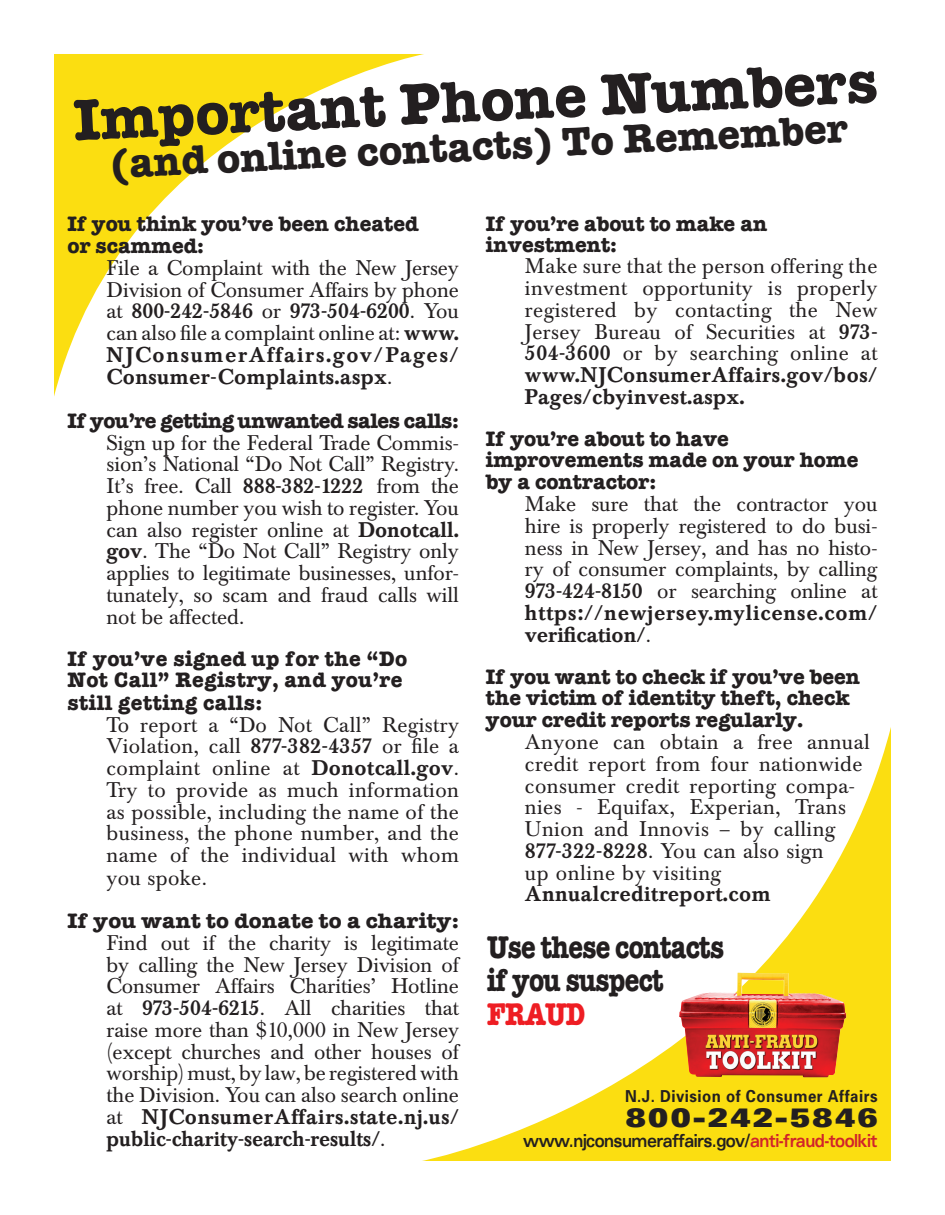
<style>
.page{position:relative;width:945px;height:1215px;background:#fff}
.page>*{position:absolute;margin:0;border:0;box-sizing:border-box;transform-origin:0 0}
.t1{font:700 58.5px "American Typewriter";color:#231f20}
.t2{font:700 40.5px "American Typewriter";color:#231f20}
.t3{font:700 31.5px/33.6px "American Typewriter";letter-spacing:-.03em;color:#231f20;scale:.83 1}
.t4{font:700 31.5px "American Typewriter";letter-spacing:-.03em;color:#ee1d23;scale:.83 1}
.t5{font:900 expanded 26.25px "Univers";letter-spacing:.1em;color:#231f20;scale:.91 1}
.t6{font:21px/21.8px "Baskerville BE";letter-spacing:.02em;color:#231f20;text-align:justify}
.t7{font:700 21px/21.8px "American Typewriter";color:#231f20}
.t8{font:700 21px/21.8px "American Typewriter";letter-spacing:.02em;color:#231f20}
.t9{font:700 21px "American Typewriter";letter-spacing:-.02em;color:#231f20}
.t10{font:700 21px "American Typewriter";color:#231f20;scale:1.06 1}
.t11{font:500 21px "Baskerville BE";letter-spacing:.02em;color:#231f20}
.t12{font:700 expanded 18px "Univers";letter-spacing:-.04em;color:#231f20;scale:.75 1}
.t13{font:700 16.5px "Univers";letter-spacing:.035em;color:#231f20;scale:.91 1}
.s1{font-weight:500}
.s2{color:#d1232a}
</style>
<div class="page">
<svg style="left:54px;top:54px;width:370px;height:343px"></svg>
<svg style="left:422px;top:727px;width:469px;height:434px"></svg>
<img style="left:679px;top:973px;width:167px;height:104px">
<h1 class="t1" style="left:72px;top:86px;width:806px;rotate:-3deg">Important Phone Numbers</h1>
<h2 class="t2" style="left:109px;top:140px;width:740px;rotate:-3deg">(and online contacts) To Remember</h2>
<p class="t7" style="left:68px;top:212px;width:353px;line-height:22.5px">If you think you’ve been cheated or scammed:</p>
<p class="t6" style="left:106px;top:257px;width:354px">File a Complaint with the New Jersey Division of Consumer Affairs by phone at <span class="s1">800-242-5846</span> or <span class="s1">973-504-6200</span>. You can also file a complaint online at: <span class="s1">www.<br>NJConsumerAffairs.gov/Pages/ Consumer-Complaints.aspx</span>.</p>
<p class="t9" style="left:67px;top:408px;width:393px">If you’re getting unwanted sales calls:</p>
<p class="t6" style="left:106px;top:432px;width:354px">Sign up for the Federal Trade Commis&shy;sion’s National “Do Not Call” Registry.<br>It’s free. Call <span class="s1">888-382-1222</span> from the phone number you wish to register. You can also register online at <span class="s1">Donotcall. gov</span>. The “Do Not Call” Registry only applies to legitimate businesses, unfor&shy;tunately, so scam and fraud calls will not be affected.</p>
<p class="t8" style="left:67px;top:648px;width:341px">If you’ve signed up for the “Do<br>Not Call” Registry, and you’re still getting calls:</p>
<p class="t6" style="left:106px;top:714px;width:354px">To report a “Do Not Call” Registry Violation, call <span class="s1">877-382-4357</span> or file a complaint online at <span class="s1">Donotcall.gov</span>.<br>Try to provide as much information as possible, including the name of the business, the phone number, and the name of the individual with whom you spoke.</p>
<p class="t10" style="left:68px;top:908px;width:371px">If you want to donate to a charity:</p>
<p class="t6" style="left:106px;top:932px;width:354px">Find out if the charity is legitimate by calling the New Jersey Division of Consumer Affairs Charities’ Hotline at <span class="s1">973-504-6215</span>. All charities that raise more than $10,000 in New Jersey (except churches and other houses of worship) must, by law, be registered with the Division. You can also search online at <span class="s1">NJConsumerAffairs.state.nj.us/ public-charity-search-results/</span>.</p>
<p class="t7" style="left:486px;top:213px;width:283px;line-height:21px">If you’re about to make an investment:</p>
<p class="t6" style="left:525px;top:256px;width:354px">Make sure that the person offering the investment opportunity is properly registered by contacting the New Jersey Bureau of Securities at <span class="s1">973- 504-3600</span> or by searching online at <span class="s1">www.NJConsumerAffairs.gov/bos/ Pages/cbyinvest.aspx.</span></p>
<p class="t7" style="left:486px;top:428px;width:374px">If you’re about to have improvements made on your home by a contractor:</p>
<p class="t6" style="left:525px;top:494px;width:354px">Make sure that the contractor you hire is properly registered to do busi&shy;ness in New Jersey, and has no histo&shy;ry of consumer complaints, by calling <span class="s1">973-424-8150</span> or searching online at <span class="s1">https://newjersey.mylicense.com/ verification/</span>.</p>
<p class="t7" style="left:486px;top:665px;width:376px">If you want to check if you’ve been the victim of identity theft, check your credit reports regularly.</p>
<p class="t6" style="left:525px;top:732px;width:346px;text-align:left">Anyone can obtain a free annual credit report from four nationwide consumer credit reporting compa&shy;nies - Equifax, Experian, Trans<br>Union and Innovis – by calling<br><span class="s1">877-322-8228</span>. You can also sign<br>up online by visiting</p>
<p class="t11" style="left:525px;top:882px;width:247px">Annualcreditreport.com</p>
<h3 class="t3" style="left:487px;top:930px;width:287px">Use these contacts if you suspect</h3>
<h3 class="t4" style="left:487px;top:995px;width:120px">FRAUD</h3>
<p class="t13" style="left:625px;top:1086px;width:279px">N.J. Division of Consumer Affairs</p>
<p class="t5" style="left:626px;top:1102px;width:278px">800-242-5846</p>
<p class="t12" style="left:523px;top:1131px;width:474px">www.njconsumeraffairs.gov/<span class="s2">anti-fraud-toolkit</span></p>
</div>
